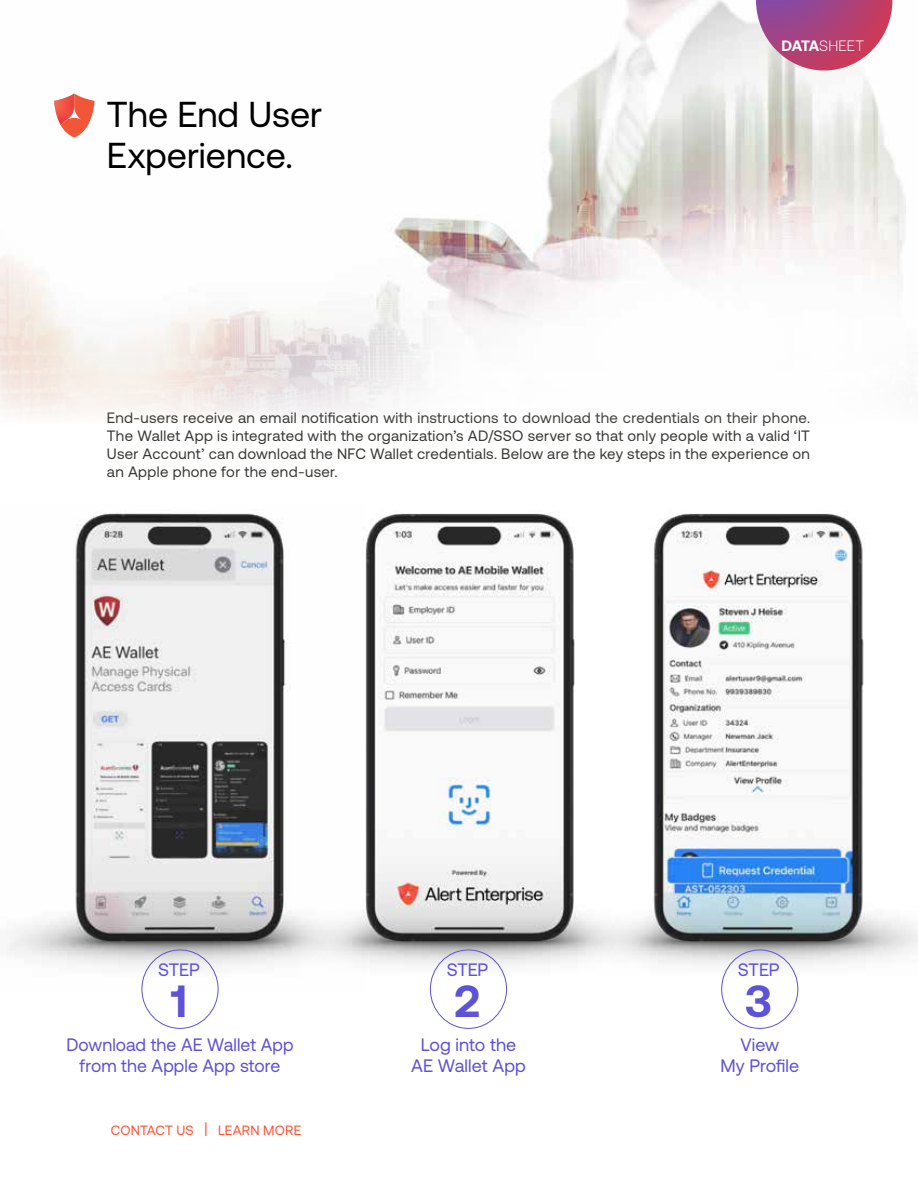
<style>
.page{position:relative;width:918px;height:1188px;background:#fff}
.page>*{position:absolute;margin:0;border:0;box-sizing:border-box;transform-origin:0 0}
.t1{font:700 45px "Aeonik";color:#5e52d6}
.t2{font:36px/40.5px "Aeonik";color:#000}
.t3{font:18px/21.1px "Aeonik";color:#5e52d6;text-align:center}
.t4{font:15px/18px "Aeonik";letter-spacing:.025em;color:#383935;text-align:justify}
.t5{font:300 15px "Aeonik";letter-spacing:.02em;color:#fff}
.t6{font:13.5px "Aeonik";letter-spacing:.015em;color:#ff5233}
.s1{font-weight:700}
.s2{font-size:19.65px}
</style>
<div class="page">
<img style="left:8px;top:512px;width:276px;height:479px">
<img style="left:284px;top:513px;width:289px;height:478px">
<img style="left:573px;top:513px;width:345px;height:478px">
<div style="left:142px;top:950px;width:76px;height:79px;border:1px solid #5e52d6;border-radius:50%"></div>
<div style="left:430px;top:950px;width:77px;height:79px;border:1px solid #5e52d6;border-radius:50%"></div>
<div style="left:721px;top:950px;width:77px;height:79px;border:1px solid #5e52d6;border-radius:50%"></div>
<img style="left:0;top:0;width:906px;height:417px">
<img style="left:54px;top:94px;width:7px;height:32px">
<svg style="left:61px;top:94px;width:34px;height:43px"></svg>
<img style="left:61px;top:94px;width:13px;height:32px">
<svg style="left:756px;top:0;width:136px;height:71px;background:#bc6792"></svg>
<h2 class="t2" style="left:107px;top:94px;width:217px">The End User<br>Experience.</h2>
<p class="t5" style="left:781px;top:37px;width:84px"><span class="s1">DATA</span>SHEET</p>
<p class="t4" style="left:107px;top:409px;width:705px">End-users receive an email notification with instructions to download the credentials on their phone.<br>The Wallet App is integrated with the organization’s AD/SSO server so that only people with a valid ‘IT User Account’ can download the NFC Wallet credentials. Below are the key steps in the experience on an Apple phone for the end-user.</p>
<p class="t3" style="left:158px;top:959px;width:43px">STEP</p>
<h1 class="t1" style="left:171px;top:976px;width:18px">1</h1>
<p class="t3" style="left:447px;top:959px;width:43px">STEP</p>
<h1 class="t1" style="left:455px;top:976px;width:27px">2</h1>
<p class="t3" style="left:738px;top:959px;width:43px">STEP</p>
<h1 class="t1" style="left:746px;top:976px;width:28px">3</h1>
<p class="t3" style="left:66px;top:1034px;width:229px">Download the AE Wallet App from the Apple App store</p>
<p class="t3" style="left:411px;top:1034px;width:116px">Log into the<br>AE Wallet App</p>
<p class="t3" style="left:721px;top:1034px;width:80px">View<br>My Profile</p>
<p class="t6" style="left:111px;top:1123px;width:192px">CONTACT US <span class="s2">|</span> LEARN MORE</p>
</div>
